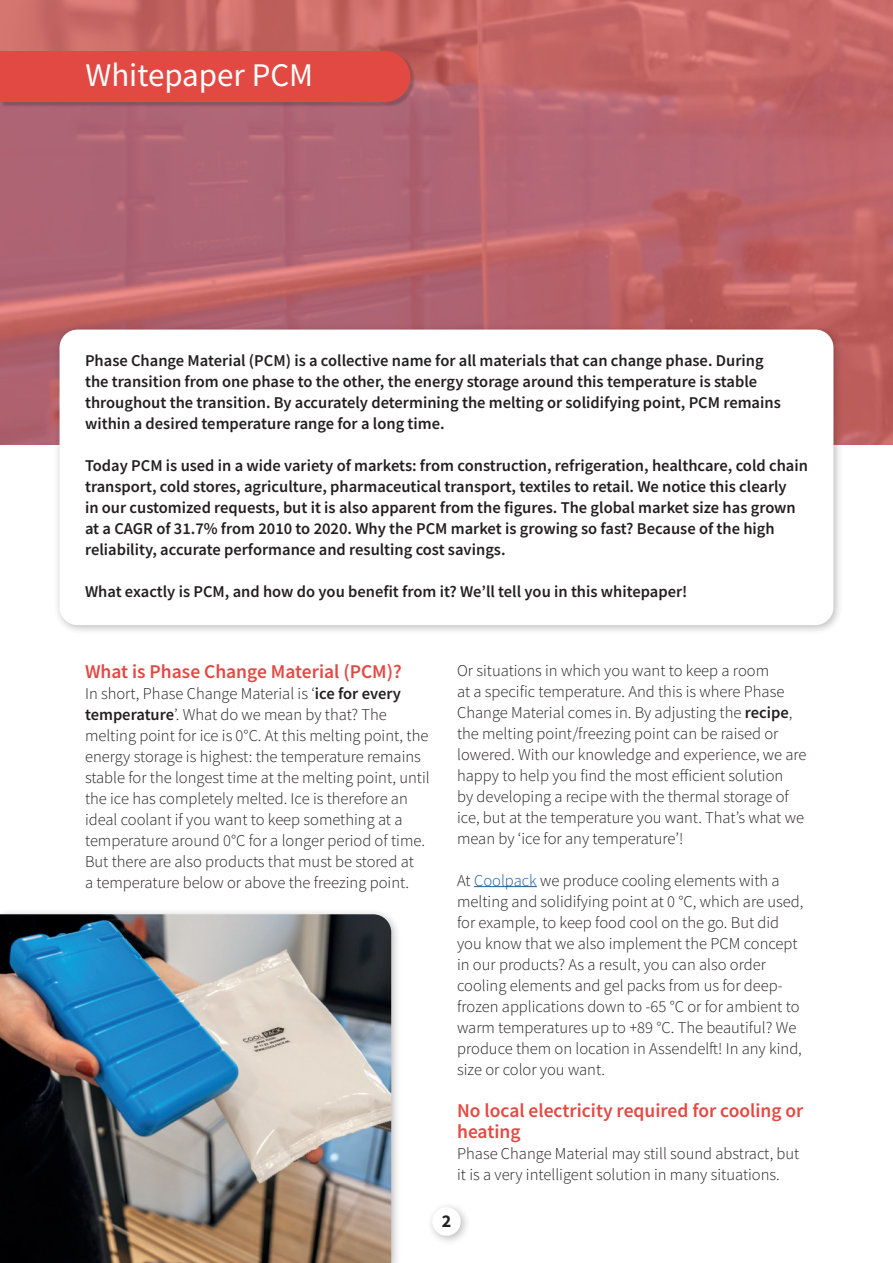
<style>
.page{position:relative;width:893px;height:1263px;background:#fff}
.page>*{position:absolute;margin:0;border:0;box-sizing:border-box;transform-origin:0 0}
.t1{font:33px "Source Sans Pro";color:#fff}
.t2{font:600 19.5px/21px "Source Sans Pro";color:#e34943}
.t3{font:700 18px "Source Sans Pro";color:#231f20}
.t4{font:300 16.5px/21px "Source Sans Pro";color:#231f20}
.t5{font:600 16.5px/21px "Source Sans Pro";color:#231f20}
.s1{font-weight:600}
.s2{color:#175d9e}
</style>
<div class="page">
<svg style="left:0;top:0;width:893px;height:444px;background:#ba656c"></svg>
<div style="left:53px;top:323px;width:791px;height:313px;background:#231f20;opacity:.3"></div>
<div style="left:60px;top:330px;width:773px;height:295px;background:#fff;border-radius:18px"></div>
<hr style="left:474px;top:886px;width:63px;height:1px;background:#175d9e">
<div style="left:0;top:908px;width:402px;height:355px;background:#231f20;opacity:.3"></div>
<img style="left:0;top:914px;width:391px;height:349px">
<div style="left:1px;top:52px;width:414px;height:55px;background:#231f20;opacity:.26"></div>
<div style="left:0;top:51px;width:410px;height:51px;background:#e34943"></div>
<div style="left:427px;top:1202px;width:44px;height:44px;background:#231f20;opacity:.3"></div>
<div style="left:432px;top:1207px;width:29px;height:29px;background:#fff;border-radius:50%"></div>
<h1 class="t1" style="left:85px;top:54px;width:229px">Whitepaper PCM</h1>
<p class="t5" style="left:85px;top:350px;width:697px">Phase Change Material (PCM) is a collective name for all materials that can change phase. During the transition from one phase to the other, the energy storage around this temperature is stable throughout the transition. By accurately determining the melting or solidifying point, PCM remains within a desired temperature range for a long time.</p>
<p class="t5" style="left:85px;top:455px;width:724px">Today PCM is used in a wide variety of markets: from construction, refrigeration, healthcare, cold chain transport, cold stores, agriculture, pharmaceutical transport, textiles to retail. We notice this clearly<br>in our customized requests, but it is also apparent from the figures. The global market size has grown at a CAGR of 31.7% from 2010 to 2020. Why the PCM market is growing so fast? Because of the high reliability, accurate performance and resulting cost savings.</p>
<p class="t5" style="left:85px;top:581px;width:604px">What exactly is PCM, and how do you benefit from it? We’ll tell you in this whitepaper!</p>
<p class="t2" style="left:85px;top:661px;width:318px">What is Phase Change Material (PCM)?</p>
<p class="t4" style="left:85px;top:683px;width:346px">In short, Phase Change Material is ‘<span class="s1">ice for every temperature</span>’. What do we mean by that? The melting point for ice is 0°C. At this melting point, the energy storage is highest: the temperature remains stable for the longest time at the melting point, until the ice has completely melted. Ice is therefore an ideal coolant if you want to keep something at a temperature around 0°C for a longer period of time.<br>But there are also products that must be stored at<br>a temperature below or above the freezing point.</p>
<p class="t4" style="left:457px;top:660px;width:351px">Or situations in which you want to keep a room<br>at a specific temperature. And this is where Phase Change Material comes in. By adjusting the <span class="s1">recipe</span>, the melting point/freezing point can be raised or lowered. With our knowledge and experience, we are happy to help you find the most efficient solution<br>by developing a recipe with the thermal storage of ice, but at the temperature you want. That’s what we mean by ‘ice for any temperature’!</p>
<p class="t4" style="left:457px;top:870px;width:348px">At <span class="s2">Coolpack</span> we produce cooling elements with a melting and solidifying point at 0 °C, which are used, for example, to keep food cool on the go. But did you know that we also implement the PCM concept in our products? As a result, you can also order cooling elements and gel packs from us for deep&shy;frozen applications down to -65 °C or for ambient to warm temperatures up to +89 °C. The beautiful? We produce them on location in Assendelft! In any kind, size or color you want.</p>
<p class="t2" style="left:457px;top:1100px;width:348px">No local electricity required for cooling or heating</p>
<p class="t4" style="left:457px;top:1143px;width:344px">Phase Change Material may still sound abstract, but it is a very intelligent solution in many situations.</p>
<p class="t3" style="left:442px;top:1208px;width:11px">2</p>
</div>
